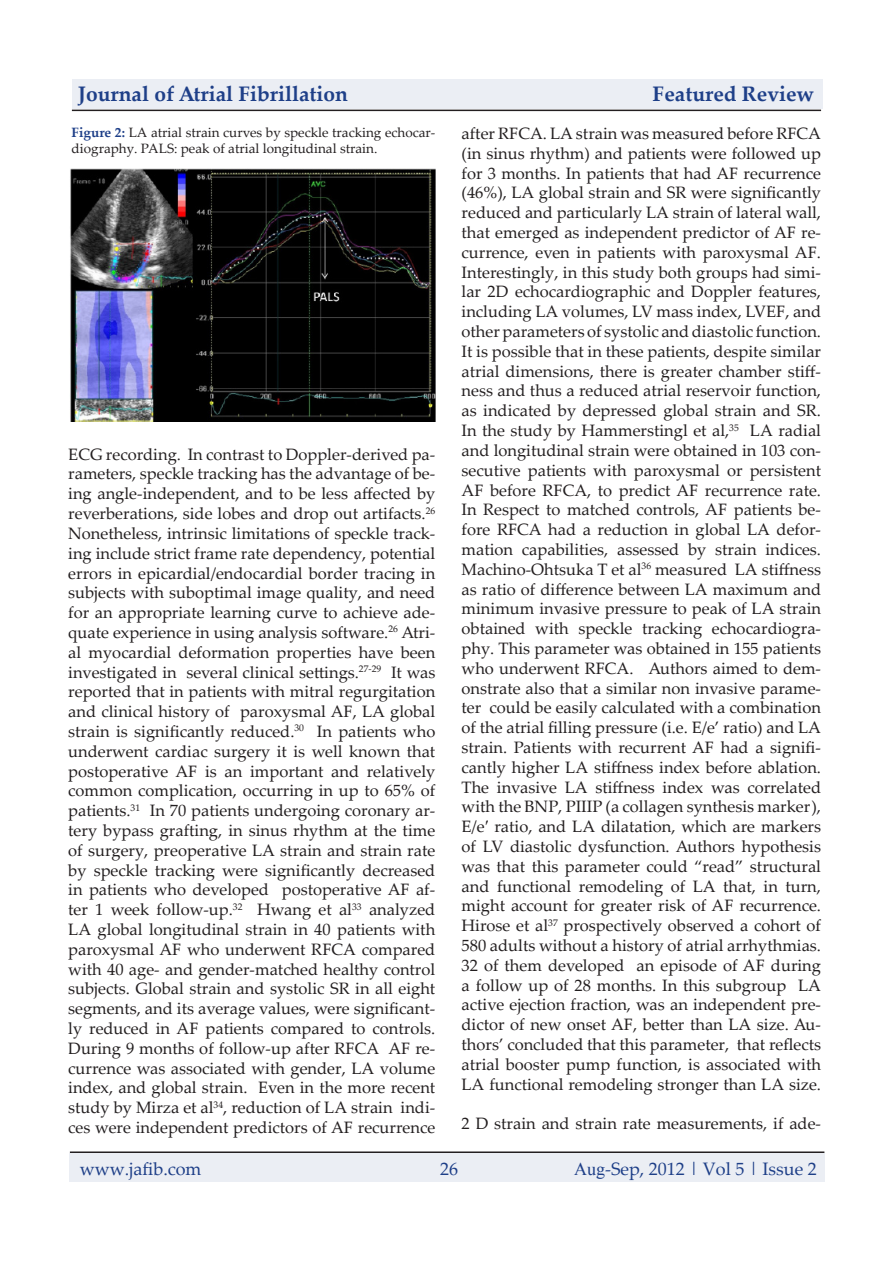
<style>
.page{position:relative;width:893px;height:1263px;background:#fff}
.page>*{position:absolute;margin:0;border:0;box-sizing:border-box;transform-origin:0 0}
.pgheader{font:700 21px "Palatino Linotype";color:#1e3f88}
.pgheader-2{font:18px "Palatino Linotype";color:#1e3f88}
.body{font:16.5px/19.8px "Palatino Linotype";color:#231f20;text-align:justify}
.body_small{font:13.5px/16.2px "Palatino Linotype";color:#231f20}
.s1{font-weight:700;color:#1e3f88}
.s2{font-family:"Times New Roman"}
</style>
<div class="page">
<img style="left:70px;top:168px;width:365px;height:253px">
<hr style="left:70px;top:1151px;width:754px;height:2px;background:#231f20">
<div style="left:69px;top:1154px;width:756px;height:28px;background:#ebeef4"></div>
<div style="left:72px;top:79px;width:750px;height:30px;background:#ebeef4"></div>
<hr style="left:72px;top:110px;width:749px;height:1px;background:#231f20">
<p class="pgheader" style="left:78px;top:79px;width:272px">Journal of Atrial Fibrillation</p>
<p class="pgheader" style="left:653px;top:79px;width:163px">Featured Review</p>
<p class="body_small" style="left:72px;top:124px;width:365px"><span class="s1">Figure 2:</span> LA atrial strain curves by speckle tracking echocar&shy;diography. PALS: peak of atrial longitudinal strain.</p>
<p class="body" style="left:68px;top:443px;width:369px">ECG recording. In contrast to Doppler-derived pa&shy;rameters, speckle tracking has the advantage of be&shy;ing angle-independent, and to be less affected by reverberations, side lobes and drop out artifacts.<sup>26<br></sup>Nonetheless, intrinsic limitations of speckle track&shy;ing include strict frame rate dependency, potential errors in epicardial/endocardial border tracing in subjects with suboptimal image quality, and need for an appropriate learning curve to achieve ade&shy;quate experience in using analysis software.<sup>26</sup> Atri&shy;al myocardial deformation properties have been investigated in several clinical settings.<sup>27-29</sup> It was reported that in patients with mitral regurgitation and clinical history of paroxysmal AF, LA global strain is significantly reduced.<sup>30</sup> In patients who underwent cardiac surgery it is well known that postoperative AF is an important and relatively common complication, occurring in up to 65% of patients.<sup>31</sup> In 70 patients undergoing coronary ar&shy;tery bypass grafting, in sinus rhythm at the time of surgery, preoperative LA strain and strain rate by speckle tracking were significantly decreased in patients who developed postoperative AF af&shy;ter 1 week follow-up.<sup>32</sup> Hwang et al<sup>33</sup> analyzed LA global longitudinal strain in 40 patients with paroxysmal AF who underwent RFCA compared with 40 age- and gender-matched healthy control subjects. Global strain and systolic SR in all eight segments, and its average values, were significant&shy;ly reduced in AF patients compared to controls.<br>During 9 months of follow-up after RFCA AF re&shy;currence was associated with gender, LA volume index, and global strain. Even in the more recent study by Mirza et al<sup>34</sup>, reduction of LA strain indi&shy;ces were independent predictors of AF recurrence</p>
<p class="body" style="left:462px;top:123px;width:361px">after RFCA. LA strain was measured before RFCA (in sinus rhythm) and patients were followed up for 3 months. In patients that had AF recurrence (46%), LA global strain and SR were significantly reduced and particularly LA strain of lateral wall, that emerged as independent predictor of AF re&shy;currence, even in patients with paroxysmal AF.<br>Interestingly, in this study both groups had simi&shy;lar 2D echocardiographic and Doppler features, including LA volumes, LV mass index, LVEF, and other parameters of systolic and diastolic function.<br>It is possible that in these patients, despite similar atrial dimensions, there is greater chamber stiff&shy;ness and thus a reduced atrial reservoir function, as indicated by depressed global strain and SR.<br>In the study by Hammerstingl et al,<sup>35</sup> LA radial and longitudinal strain were obtained in 103 con&shy;secutive patients with paroxysmal or persistent AF before RFCA, to predict AF recurrence rate.</p>
<p class="body" style="left:462px;top:499px;width:361px">In Respect to matched controls, AF patients be&shy;fore RFCA had a reduction in global LA defor&shy;mation capabilities, assessed by strain indices.<br>Machino-Ohtsuka T et al<sup>36</sup> measured LA stiffness as ratio of difference between LA maximum and minimum invasive pressure to peak of LA strain obtained with speckle tracking echocardiogra&shy;phy. This parameter was obtained in 155 patients who underwent RFCA. Authors aimed to dem&shy;onstrate also that a similar non invasive parame&shy;ter could be easily calculated with a combination of the atrial filling pressure (i.e. E/e’ ratio) and LA strain. Patients with recurrent AF had a signifi&shy;cantly higher LA stiffness index before ablation.<br>The invasive LA stiffness index was correlated with the BNP, PIIIP (a collagen synthesis marker), E/e′ ratio, and LA dilatation, which are markers of LV diastolic dysfunction. Authors hypothesis was that this parameter could “read” structural and functional remodeling of LA that, in turn, might account for greater risk of AF recurrence.<br>Hirose et al<sup>37</sup> prospectively observed a cohort of 580 adults without a history of atrial arrhythmias.<br>32 of them developed an episode of AF during a follow up of 28 months. In this subgroup LA active ejection fraction, was an independent pre&shy;dictor of new onset AF, better than LA size. Au&shy;thors’ concluded that this parameter, that reflects atrial booster pump function, is associated with LA functional remodeling stronger than LA size.</p>
<p class="body" style="left:462px;top:1113px;width:361px">2 D strain and strain rate measurements, if ade-</p>
<p class="pgheader-2" style="left:80px;top:1155px;width:123px">www.jafib.com</p>
<p class="pgheader-2" style="left:440px;top:1155px;width:19px">26</p>
<p class="pgheader-2" style="left:574px;top:1155px;width:244px"><span class="s2">Aug</span>-Sep, 2012 | Vol 5 | Issue 2</p>
</div>
